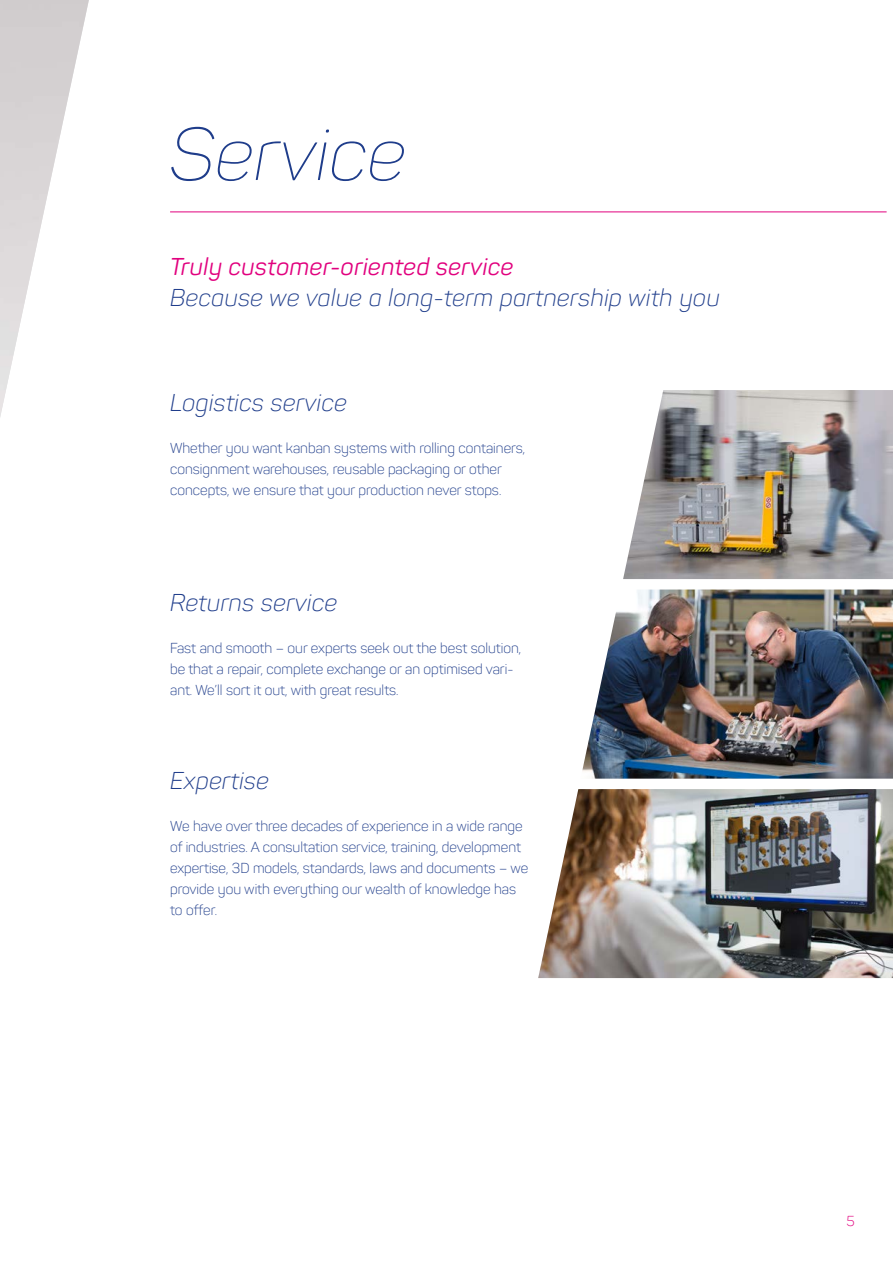
<style>
.page{position:relative;width:893px;height:1263px;background:#fff}
.page>*{position:absolute;margin:0;border:0;box-sizing:border-box;transform-origin:0 0}
.RSG_Headline{font:italic 200 73.5px "Panton";letter-spacing:.01em;color:#1f3d8b}
.RSG_Zwischenheadline{font:italic 300 24px/31.5px "Panton";letter-spacing:.02em;color:#1f3d8b}
.RSG_Fließtext{font:300 14.25px/21px "Panton";color:#1f3d8b}
.t1{font:300 14.25px "Panton";color:#e1007e}
.s1{font-weight:400;color:#e1007e}
</style>
<div class="page">
<img style="left:0;top:0;width:89px;height:417px">
<hr style="left:170px;top:212px;width:717px;height:1px;background:#e1007e">
<img style="left:623px;top:390px;width:270px;height:189px">
<img style="left:538px;top:789px;width:355px;height:189px">
<img style="left:582px;top:589px;width:311px;height:190px">
<p class="RSG_Headline" style="left:170px;top:110px;width:237px">Service</p>
<p class="RSG_Zwischenheadline" style="left:170px;top:250px;width:551px"><span class="s1">Truly customer-oriented service<br></span>Because we value a long-term partnership with you</p>
<p class="RSG_Zwischenheadline" style="left:170px;top:387px;width:178px">Logistics service</p>
<p class="RSG_Fließtext" style="left:170px;top:437px;width:356px">Whether you want kanban systems with rolling containers, consignment warehouses, reusable packaging or other concepts, we ensure that your production never stops.</p>
<p class="RSG_Zwischenheadline" style="left:170px;top:586px;width:169px">Returns service</p>
<p class="RSG_Fließtext" style="left:170px;top:637px;width:353px">Fast and smooth – our experts seek out the best solution, be that a repair, complete exchange or an optimised vari&shy;ant. We’ll sort it out, with great results.</p>
<p class="RSG_Zwischenheadline" style="left:170px;top:765px;width:100px">Expertise</p>
<p class="RSG_Fließtext" style="left:170px;top:815px;width:360px">We have over three decades of experience in a wide range of industries. A consultation service, training, development expertise, 3D models, standards, laws and documents – we provide you with everything our wealth of knowledge has to offer.</p>
<p class="t1" style="left:846px;top:1212px;width:10px">5</p>
</div>
